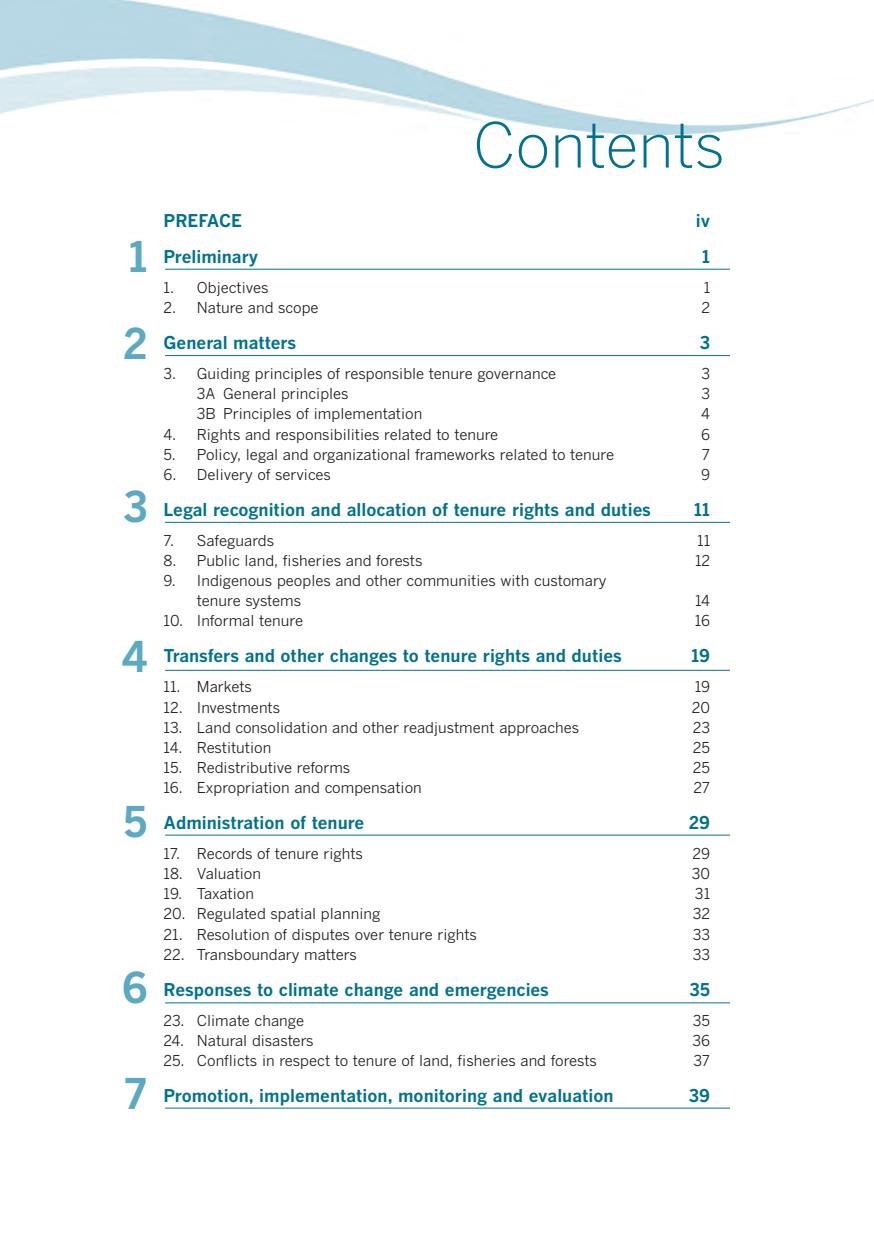
<style>
.page{position:relative;width:874px;height:1241px;background:#fff}
.page>*{position:absolute;margin:0;border:0;box-sizing:border-box;transform-origin:0 0}
.TOC-Contents_MAX{font:300 61.25px "Benton Gothic";letter-spacing:-.005em;color:#00718e}
.ToCnumber{font:700 42px "Benton Gothic";color:#5baac2}
.TOC-chapter_with_num{font:700 17.5px "Benton Gothic";color:#00718e}
.TOC-chapter_no_numbe{font:700 17.5px "Benton Gothic";color:#00718e}
.TOC-subchapter_MAX{font:14.88px/20.1px "Benton Gothic";color:#231f20}
</style>
<div class="page">
<img style="left:0;top:0;width:873px;height:134px">
<hr style="left:165px;top:269px;width:564px;height:1px;background:#00718e">
<hr style="left:165px;top:355px;width:564px;height:1px;background:#00718e">
<hr style="left:165px;top:522px;width:564px;height:1px;background:#00718e">
<hr style="left:165px;top:670px;width:564px;height:1px;background:#00718e">
<hr style="left:165px;top:834px;width:564px;height:1px;background:#00718e">
<hr style="left:165px;top:1002px;width:564px;height:1px;background:#00718e">
<hr style="left:165px;top:1107px;width:564px;height:1px;background:#00718e">
<p class="TOC-Contents_MAX" style="left:473px;top:109px;width:253px">Contents</p>
<p class="ToCnumber" style="left:128px;top:231px;width:21px">1</p>
<p class="ToCnumber" style="left:123px;top:317px;width:27px">2</p>
<p class="ToCnumber" style="left:123px;top:480px;width:26px">3</p>
<p class="ToCnumber" style="left:121px;top:630px;width:28px">4</p>
<p class="ToCnumber" style="left:123px;top:795px;width:27px">5</p>
<p class="ToCnumber" style="left:122px;top:961px;width:28px">6</p>
<p class="ToCnumber" style="left:124px;top:1067px;width:25px">7</p>
<p class="TOC-chapter_no_numbe" style="left:163px;top:210px;width:80px">PREFACE</p>
<p class="TOC-chapter_no_numbe" style="left:695px;top:210px;width:16px">iv</p>
<p class="TOC-chapter_with_num" style="left:163px;top:246px;width:96px">Preliminary</p>
<p class="TOC-chapter_with_num" style="left:701px;top:246px;width:10px">1</p>
<p class="TOC-subchapter_MAX" style="left:163px;top:277px;width:106px">1. Objectives</p>
<p class="TOC-subchapter_MAX" style="left:703px;top:277px;width:8px">1</p>
<p class="TOC-subchapter_MAX" style="left:163px;top:297px;width:156px">2. Nature and scope</p>
<p class="TOC-subchapter_MAX" style="left:701px;top:297px;width:10px">2</p>
<p class="TOC-chapter_with_num" style="left:163px;top:332px;width:134px">General matters</p>
<p class="TOC-chapter_with_num" style="left:699px;top:332px;width:12px">3</p>
<p class="TOC-subchapter_MAX" style="left:163px;top:363px;width:394px">3. Guiding principles of responsible tenure governance</p>
<p class="TOC-subchapter_MAX" style="left:701px;top:363px;width:10px">3</p>
<p class="TOC-subchapter_MAX" style="left:197px;top:383px;width:153px">3A General principles</p>
<p class="TOC-subchapter_MAX" style="left:701px;top:383px;width:10px">3</p>
<p class="TOC-subchapter_MAX" style="left:197px;top:404px;width:227px">3B Principles of implementation</p>
<p class="TOC-subchapter_MAX" style="left:701px;top:404px;width:10px">4</p>
<p class="TOC-subchapter_MAX" style="left:163px;top:424px;width:336px">4. Rights and responsibilities related to tenure</p>
<p class="TOC-subchapter_MAX" style="left:700px;top:424px;width:10px">6</p>
<p class="TOC-subchapter_MAX" style="left:163px;top:444px;width:452px">5. Policy, legal and organizational frameworks related to tenure</p>
<p class="TOC-subchapter_MAX" style="left:701px;top:444px;width:10px">7</p>
<p class="TOC-subchapter_MAX" style="left:163px;top:464px;width:169px">6. Delivery of services</p>
<p class="TOC-subchapter_MAX" style="left:700px;top:464px;width:10px">9</p>
<p class="TOC-chapter_with_num" style="left:163px;top:498px;width:488px">Legal recognition and allocation of tenure rights and duties</p>
<p class="TOC-chapter_with_num" style="left:693px;top:498px;width:18px">11</p>
<p class="TOC-subchapter_MAX" style="left:163px;top:530px;width:112px">7. Safeguards</p>
<p class="TOC-subchapter_MAX" style="left:696px;top:530px;width:15px">11</p>
<p class="TOC-subchapter_MAX" style="left:163px;top:550px;width:260px">8. Public land, fisheries and forests</p>
<p class="TOC-subchapter_MAX" style="left:694px;top:550px;width:17px">12</p>
<p class="TOC-subchapter_MAX" style="left:197px;top:570px;width:411px;text-indent:-33px">9. Indigenous peoples and other communities with customary tenure systems</p>
<p class="TOC-subchapter_MAX" style="left:694px;top:590px;width:17px">14</p>
<p class="TOC-subchapter_MAX" style="left:163px;top:610px;width:141px">10. Informal tenure</p>
<p class="TOC-subchapter_MAX" style="left:694px;top:610px;width:17px">16</p>
<p class="TOC-chapter_with_num" style="left:163px;top:645px;width:459px">Transfers and other changes to tenure rights and duties</p>
<p class="TOC-chapter_with_num" style="left:690px;top:645px;width:21px">19</p>
<p class="TOC-subchapter_MAX" style="left:163px;top:676px;width:90px">11. Markets</p>
<p class="TOC-subchapter_MAX" style="left:694px;top:676px;width:17px">19</p>
<p class="TOC-subchapter_MAX" style="left:163px;top:696px;width:118px">12. Investments</p>
<p class="TOC-subchapter_MAX" style="left:691px;top:696px;width:20px">20</p>
<p class="TOC-subchapter_MAX" style="left:163px;top:716px;width:417px">13. Land consolidation and other readjustment approaches</p>
<p class="TOC-subchapter_MAX" style="left:692px;top:716px;width:19px">23</p>
<p class="TOC-subchapter_MAX" style="left:163px;top:737px;width:109px">14. Restitution</p>
<p class="TOC-subchapter_MAX" style="left:692px;top:737px;width:19px">25</p>
<p class="TOC-subchapter_MAX" style="left:163px;top:757px;width:188px">15. Redistributive reforms</p>
<p class="TOC-subchapter_MAX" style="left:692px;top:757px;width:19px">25</p>
<p class="TOC-subchapter_MAX" style="left:163px;top:777px;width:259px">16. Expropriation and compensation</p>
<p class="TOC-subchapter_MAX" style="left:693px;top:777px;width:18px">27</p>
<p class="TOC-chapter_with_num" style="left:163px;top:811px;width:202px">Administration of tenure</p>
<p class="TOC-chapter_with_num" style="left:688px;top:811px;width:23px">29</p>
<p class="TOC-subchapter_MAX" style="left:163px;top:843px;width:201px">17. Records of tenure rights</p>
<p class="TOC-subchapter_MAX" style="left:692px;top:843px;width:19px">29</p>
<p class="TOC-subchapter_MAX" style="left:163px;top:863px;width:99px">18. Valuation</p>
<p class="TOC-subchapter_MAX" style="left:691px;top:863px;width:20px">30</p>
<p class="TOC-subchapter_MAX" style="left:163px;top:883px;width:92px">19. Taxation</p>
<p class="TOC-subchapter_MAX" style="left:694px;top:883px;width:17px">31</p>
<p class="TOC-subchapter_MAX" style="left:163px;top:903px;width:218px">20. Regulated spatial planning</p>
<p class="TOC-subchapter_MAX" style="left:692px;top:903px;width:19px">32</p>
<p class="TOC-subchapter_MAX" style="left:163px;top:923px;width:315px">21. Resolution of disputes over tenure rights</p>
<p class="TOC-subchapter_MAX" style="left:692px;top:923px;width:19px">33</p>
<p class="TOC-subchapter_MAX" style="left:163px;top:943px;width:195px">22. Transboundary matters</p>
<p class="TOC-subchapter_MAX" style="left:692px;top:943px;width:19px">33</p>
<p class="TOC-chapter_with_num" style="left:163px;top:978px;width:387px">Responses to climate change and emergencies</p>
<p class="TOC-chapter_with_num" style="left:689px;top:978px;width:22px">35</p>
<p class="TOC-subchapter_MAX" style="left:163px;top:1009px;width:142px">23. Climate change</p>
<p class="TOC-subchapter_MAX" style="left:692px;top:1009px;width:19px">35</p>
<p class="TOC-subchapter_MAX" style="left:163px;top:1029px;width:151px">24. Natural disasters</p>
<p class="TOC-subchapter_MAX" style="left:692px;top:1029px;width:19px">36</p>
<p class="TOC-subchapter_MAX" style="left:163px;top:1050px;width:435px">25. Conflicts in respect to tenure of land, fisheries and forests</p>
<p class="TOC-subchapter_MAX" style="left:693px;top:1050px;width:18px">37</p>
<p class="TOC-chapter_with_num" style="left:163px;top:1084px;width:451px">Promotion, implementation, monitoring and evaluation</p>
<p class="TOC-chapter_with_num" style="left:688px;top:1084px;width:23px">39</p>
</div>
